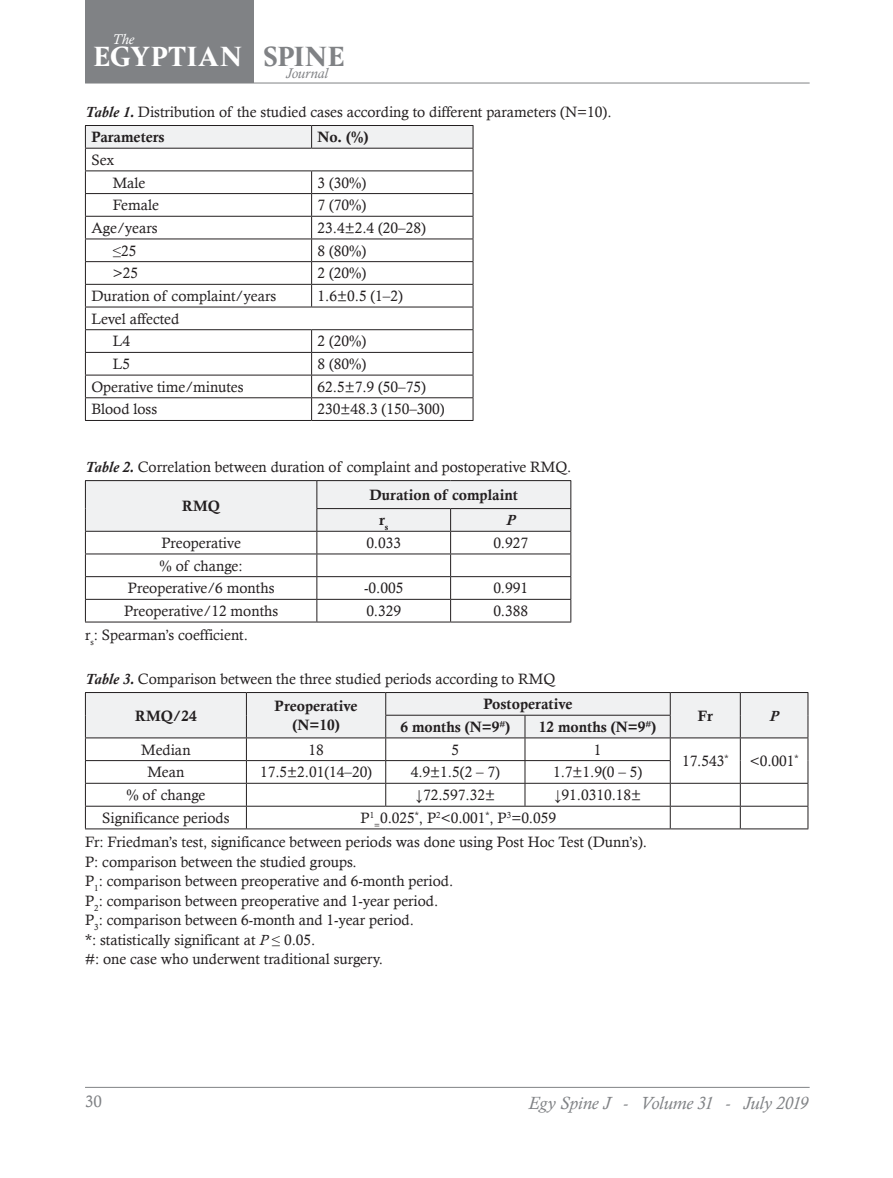
<style>
.page{position:relative;width:893px;height:1178px;background:#fff}
.page>*{position:absolute;margin:0;border:0;box-sizing:border-box;transform-origin:0 0}
.t1{font:800 29.85px "Hermann";letter-spacing:.005em;color:#fff}
.t2{font:italic 18px "Calisto";letter-spacing:-.005em;color:#808285}
.t3{font:16.5px "Calisto";color:#808285}
.Figures{font:15px "Calisto";color:#231f20}
.t4{font:15px/19.5px "Calis MT Bol";color:#231f20;text-align:center}
.t5{font:italic 700 15px "Calisto";color:#231f20}
.t6{font:italic 14.4px "Calisto";color:#808285}
.t7{font:italic 14.4px "Calisto";color:#fff}
.s1{color:#808285}
.s2{font-weight:700;font-style:italic}
.s3{font-family:"Arial"}
.s4{font-style:italic}
</style>
<div class="page">
<hr style="left:85px;top:1087px;width:725px;height:1px;background:#808285">
<hr style="left:85px;top:83px;width:725px;height:1px;background:#808285">
<div style="left:85px;top:0;width:169px;height:83px;background:#808285"></div>
<svg style="left:85px;top:692px;width:724px;height:136px"></svg>
<hr style="left:85px;top:828px;width:161px;height:1px;background:#231f20">
<hr style="left:246px;top:828px;width:140px;height:1px;background:#231f20">
<hr style="left:386px;top:828px;width:139px;height:1px;background:#231f20">
<hr style="left:525px;top:828px;width:145px;height:1px;background:#231f20">
<hr style="left:670px;top:828px;width:70px;height:1px;background:#231f20">
<hr style="left:740px;top:828px;width:68px;height:1px;background:#231f20">
<hr style="left:85px;top:480px;width:232px;height:1px;background:#231f20">
<hr style="left:317px;top:480px;width:134px;height:1px;background:#231f20">
<hr style="left:451px;top:480px;width:120px;height:1px;background:#231f20">
<svg style="left:85px;top:481px;width:486px;height:141px"></svg>
<hr style="left:85px;top:622px;width:232px;height:1px;background:#231f20">
<hr style="left:317px;top:622px;width:134px;height:1px;background:#231f20">
<hr style="left:451px;top:622px;width:120px;height:1px;background:#231f20">
<svg style="left:85px;top:125px;width:389px;height:295px"></svg>
<hr style="left:85px;top:420px;width:227px;height:1px;background:#231f20">
<hr style="left:312px;top:420px;width:161px;height:1px;background:#231f20">
<p class="t7" style="left:112px;top:31px;width:23px">The</p>
<h1 class="t1" style="left:93px;top:34px;width:253px">EGYPTIAN <span class="s1">SPINE</span></h1>
<p class="t6" style="left:286px;top:64px;width:44px">Journal</p>
<p class="Figures" style="left:85px;top:103px;width:528px"><span class="s2">Table 1.</span> Distribution of the studied cases according to different parameters (N=10).</p>
<p class="t4" style="left:91px;top:127px;width:75px">Parameters</p>
<p class="t4" style="left:318px;top:127px;width:52px">No. (%)</p>
<p class="Figures" style="left:91px;top:151px;width:24px">Sex</p>
<p class="Figures" style="left:113px;top:174px;width:34px">Male</p>
<p class="Figures" style="left:318px;top:174px;width:50px">3 (30%)</p>
<p class="Figures" style="left:113px;top:196px;width:48px">Female</p>
<p class="Figures" style="left:318px;top:196px;width:50px">7 (70%)</p>
<p class="Figures" style="left:91px;top:219px;width:68px">Age/years</p>
<p class="Figures" style="left:318px;top:219px;width:110px">23.4±2.4 (20–28)</p>
<p class="Figures" style="left:113px;top:242px;width:25px">≤25</p>
<p class="Figures" style="left:318px;top:242px;width:50px">8 (80%)</p>
<p class="Figures" style="left:113px;top:264px;width:27px">&gt;25</p>
<p class="Figures" style="left:318px;top:264px;width:50px">2 (20%)</p>
<p class="Figures" style="left:91px;top:287px;width:186px">Duration of complaint/years</p>
<p class="Figures" style="left:318px;top:287px;width:87px">1.6±0.5 (1–2)</p>
<p class="Figures" style="left:91px;top:310px;width:89px">Level affected</p>
<p class="Figures" style="left:113px;top:333px;width:19px">L4</p>
<p class="Figures" style="left:318px;top:333px;width:50px">2 (20%)</p>
<p class="Figures" style="left:113px;top:355px;width:19px">L5</p>
<p class="Figures" style="left:318px;top:355px;width:50px">8 (80%)</p>
<p class="Figures" style="left:91px;top:378px;width:154px">Operative time/minutes</p>
<p class="Figures" style="left:318px;top:378px;width:110px">62.5±7.9 (50–75)</p>
<p class="Figures" style="left:91px;top:401px;width:67px">Blood loss</p>
<p class="Figures" style="left:318px;top:401px;width:129px">230±48.3 (150–300)</p>
<p class="Figures" style="left:85px;top:458px;width:488px"><span class="s2">Table 2.</span> Correlation between duration of complaint and postoperative RMQ.</p>
<p class="t4" style="left:182px;top:496px;width:39px">RMQ</p>
<p class="t4" style="left:370px;top:485px;width:150px">Duration of complaint</p>
<p class="t4" style="left:379px;top:510px;width:11px">r<sub>s</sub></p>
<p class="t5" style="left:506px;top:511px;width:10px">P</p>
<p class="Figures" style="left:161px;top:534px;width:81px">Preoperative</p>
<p class="Figures" style="left:366px;top:534px;width:36px">0.033</p>
<p class="Figures" style="left:493px;top:534px;width:36px">0.927</p>
<p class="Figures" style="left:160px;top:557px;width:85px">% of change:</p>
<p class="Figures" style="left:128px;top:579px;width:148px">Preoperative/6 months</p>
<p class="Figures" style="left:364px;top:579px;width:41px">-0.005</p>
<p class="Figures" style="left:493px;top:579px;width:36px">0.991</p>
<p class="Figures" style="left:124px;top:602px;width:156px">Preoperative/12 months</p>
<p class="Figures" style="left:366px;top:602px;width:36px">0.329</p>
<p class="Figures" style="left:493px;top:602px;width:36px">0.388</p>
<p class="Figures" style="left:85px;top:626px;width:165px">r<sub>s</sub>: Spearman’s coefficient.</p>
<p class="Figures" style="left:85px;top:670px;width:472px"><span class="s2">Table 3.</span> Comparison between the three studied periods according to RMQ</p>
<p class="t4" style="left:135px;top:706px;width:63px">RMQ/24</p>
<p class="t4" style="left:275px;top:696px;width:84px">Preoperative (N=10)</p>
<p class="t4" style="left:483px;top:694px;width:90px">Postoperative</p>
<p class="t4" style="left:400px;top:717px;width:111px">6 months (N=9<sup>#</sup>)</p>
<p class="t4" style="left:539px;top:717px;width:119px">12 months (N=9<sup>#</sup>)</p>
<p class="Figures" style="left:141px;top:741px;width:51px">Median</p>
<p class="Figures" style="left:308px;top:741px;width:17px">18</p>
<p class="Figures" style="left:452px;top:741px;width:9px">5</p>
<p class="Figures" style="left:594px;top:741px;width:9px">1</p>
<p class="Figures" style="left:147px;top:763px;width:39px">Mean</p>
<p class="Figures" style="left:260px;top:763px;width:114px">17.5±2.01(14–20)</p>
<p class="Figures" style="left:411px;top:763px;width:91px">4.9±1.5(2 – 7)</p>
<p class="Figures" style="left:553px;top:763px;width:91px">1.7±1.9(0 – 5)</p>
<p class="Figures" style="left:126px;top:786px;width:80px">% of change</p>
<p class="Figures" style="left:416px;top:786px;width:81px"><span class="s3">↓</span>72.597.32±</p>
<p class="Figures" style="left:554px;top:786px;width:89px"><span class="s3">↓</span>91.0310.18±</p>
<p class="Figures" style="left:102px;top:809px;width:129px">Significance periods</p>
<p class="Figures" style="left:361px;top:809px;width:197px">P<sup>1</sup><sub>=</sub>0.025<sup>*</sup>, P<sup>2</sup>&lt;0.001<sup>*</sup>, P<sup>3</sup>=0.059</p>
<p class="Figures" style="left:85px;top:833px;width:564px">Fr: Friedman’s test, significance between periods was done using Post Hoc Test (Dunn’s).</p>
<p class="Figures" style="left:85px;top:853px;width:273px">P: comparison between the studied groups.</p>
<p class="Figures" style="left:85px;top:872px;width:370px">P<sub>1</sub>: comparison between preoperative and 6-month period.</p>
<p class="Figures" style="left:85px;top:892px;width:355px">P<sub>2</sub>: comparison between preoperative and 1-year period.</p>
<p class="Figures" style="left:85px;top:911px;width:330px">P<sub>3</sub>: comparison between 6-month and 1-year period.</p>
<p class="Figures" style="left:85px;top:931px;width:232px">*: statistically significant at <span class="s4">P</span> ≤ 0.05.</p>
<p class="Figures" style="left:85px;top:950px;width:299px">#: one case who underwent traditional surgery.</p>
<p class="t4" style="left:698px;top:706px;width:17px">Fr</p>
<p class="t5" style="left:770px;top:707px;width:10px">P</p>
<p class="Figures" style="left:682px;top:752px;width:48px">17.543<sup>*</sup></p>
<p class="Figures" style="left:750px;top:752px;width:50px">&lt;0.001<sup>*</sup></p>
<p class="t3" style="left:85px;top:1092px;width:18px">30</p>
<p class="t2" style="left:528px;top:1092px;width:281px">Egy Spine J - Volume 31 - July 2019</p>
</div>
